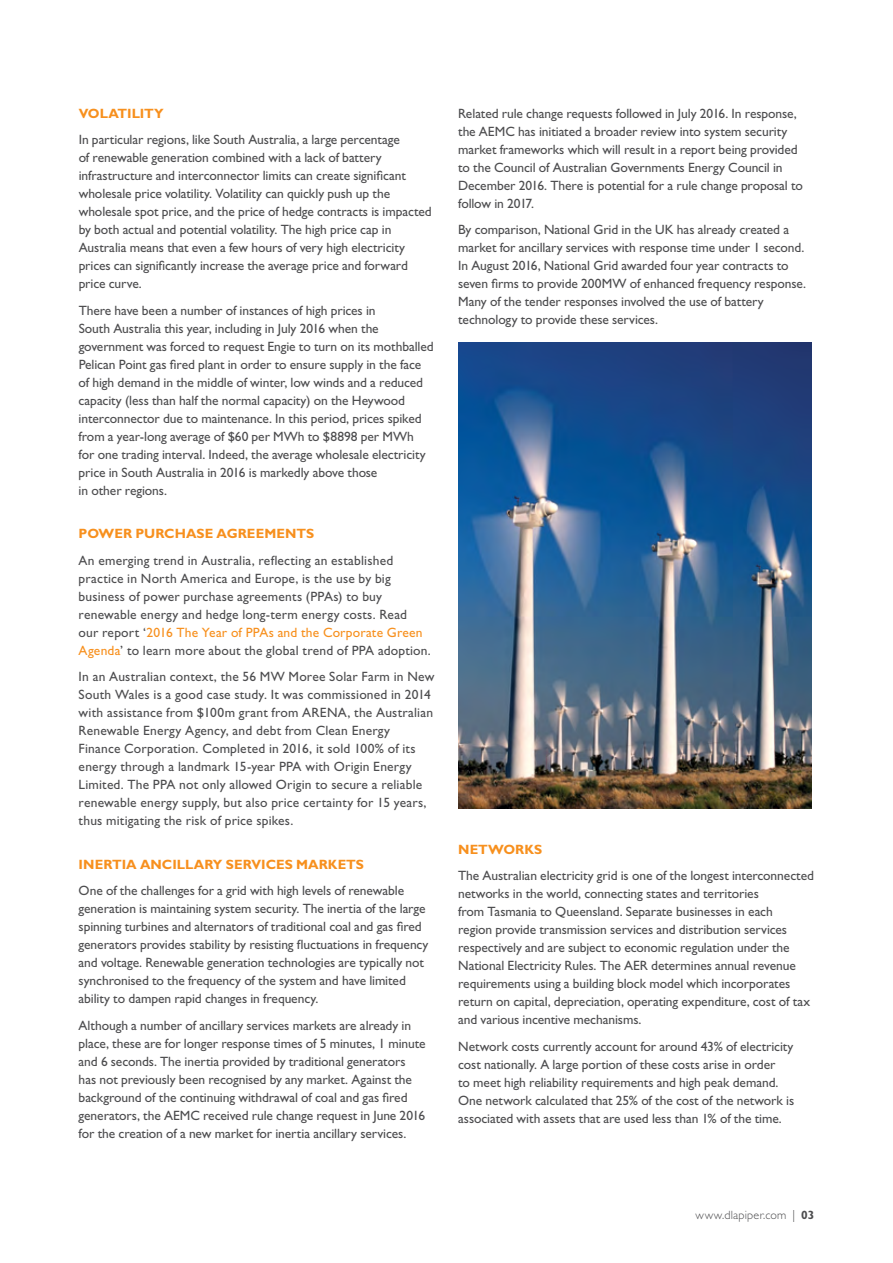
<style>
.page{position:relative;width:893px;height:1263px;background:#fff}
.page>*{position:absolute;margin:0;border:0;box-sizing:border-box;transform-origin:0 0}
.t1{font:13.5px/18px "Gill Sans Std";letter-spacing:-.005em;color:#4d4d4f}
.t2{font:13.5px/18px "Gill Sans Std";letter-spacing:.015em;color:#4d4d4f}
.t3{font:700 13.5px "Gill Sans Std";letter-spacing:.005em;color:#f7901e}
.t4{font:300 12px "Gill Sans Std";letter-spacing:.02em;color:#4d4d4f}
.s1{color:#f7901e}
.s2{font-weight:700}
</style>
<div class="page">
<img style="left:458px;top:342px;width:353px;height:466px">
<p class="t3" style="left:79px;top:105px;width:87px">VOLATILITY</p>
<p class="t1" style="left:79px;top:131px;width:355px">I n particular regions, like South Australia, a large percentage<br>of renewable generation combined with a lack of battery infrastructure and interconnector limits can create significant wholesale price volatility. Volatility can quickly push up the wholesale spot price, and the price of hedge contracts is impacted by both actual and potential volatility. The high price cap in Australia means that even a few hours of very high electricity prices can significantly increase the average price and forward price curve.</p>
<p class="t1" style="left:79px;top:301px;width:357px">There have been a number of instances of high prices in<br>South Australia this year, including in July 2016 when the government was forced to request Engie to turn on its mothballed Pelican Point gas fired plant in order to ensure supply in the face of high demand in the middle of winter, low winds and a reduced capacity (less than half the normal capacity) on the Heywood interconnector due to maintenance. I n this period, prices spiked from a year-long average of $60 per MWh to $8898 per MWh<br>for one trading interval. I ndeed, the average wholesale electricity price in South Australia in 2016 is markedly above those<br>in other regions.</p>
<p class="t3" style="left:79px;top:526px;width:237px">POWER PURCHASE AGREEMENTS</p>
<p class="t2" style="left:79px;top:551px;width:354px">An emerging trend in Australia, reflecting an established practice in North America and Europe, is the use by big business of power purchase agreements (PPAs) to buy renewable energy and hedge long-term energy costs. Read<br>our report ‘<span class="s1">2016 The Year of PPAs and the Corporate Green Agenda</span>’ to learn more about the global trend of PPA adoption.</p>
<p class="t2" style="left:79px;top:668px;width:357px">In an Australian context, the 56 MW Moree Solar Farm in New South Wales is a good case study. It was commissioned in 2014 with assistance from $100m grant from ARENA, the Australian Renewable Energy Agency, and debt from Clean Energy Finance Corporation. Completed in 2016, it sold 100% of its energy through a landmark 15-year PPA with Origin Energy Limited. The PPA not only allowed Origin to secure a reliable renewable energy supply, but also price certainty for 15 years, thus mitigating the risk of price spikes.</p>
<p class="t3" style="left:79px;top:856px;width:287px">I NERTIA ANCILLARY SERVICES MARKETS</p>
<p class="t1" style="left:79px;top:882px;width:351px">One of the challenges for a grid with high levels of renewable generation is maintaining system security. The inertia of the large spinning turbines and alternators of traditional coal and gas fired generators provides stability by resisting fluctuations in frequency and voltage. Renewable generation technologies are typically not synchronised to the frequency of the system and have limited ability to dampen rapid changes in frequency.</p>
<p class="t1" style="left:79px;top:1016px;width:349px">Although a number of ancillary services markets are already in place, these are for longer response times of 5 minutes, 1 minute and 6 seconds. The inertia provided by traditional generators has not previously been recognised by any market. Against the background of the continuing withdrawal of coal and gas fired generators, the AEMC received rule change request in June 2016 for the creation of a new market for inertia ancillary services.</p>
<p class="t1" style="left:458px;top:104px;width:346px">Related rule change requests followed in July 2016. In response, the AEMC has initiated a broader review into system security market frameworks which will result in a report being provided to the Council of Australian Governments Energy Council in December 2016. There is potential for a rule change proposal to follow in 2017.</p>
<p class="t1" style="left:458px;top:221px;width:349px">By comparison, N ational Grid in the UK has already created a market for ancillary services with response time under 1 second.<br>I n August 2016, N ational Grid awarded four year contracts to seven firms to provide 200MW of enhanced frequency response.<br>Many of the tender responses involved the use of battery technology to provide these services.</p>
<p class="t3" style="left:458px;top:841px;width:86px">N ETWORKS</p>
<p class="t1" style="left:458px;top:867px;width:357px">The Australian electricity grid is one of the longest interconnected networks in the world, connecting states and territories<br>from Tasmania to Queensland. Separate businesses in each<br>region provide transmission services and distribution services respectively and are subject to economic regulation under the National Electricity Rules. The AER determines annual revenue requirements using a building block model which incorporates return on capital, depreciation, operating expenditure, cost of tax and various incentive mechanisms.</p>
<p class="t1" style="left:458px;top:1037px;width:338px">N etwork costs currently account for around 43% of electricity cost nationally. A large portion of these costs arise in order<br>to meet high reliability requirements and high peak demand.<br>One network calculated that 25% of the cost of the network is associated with assets that are used less than 1% of the time.</p>
<p class="t4" style="left:695px;top:1208px;width:121px">www.dlapiper.com | <span class="s2">03</span></p>
</div>
